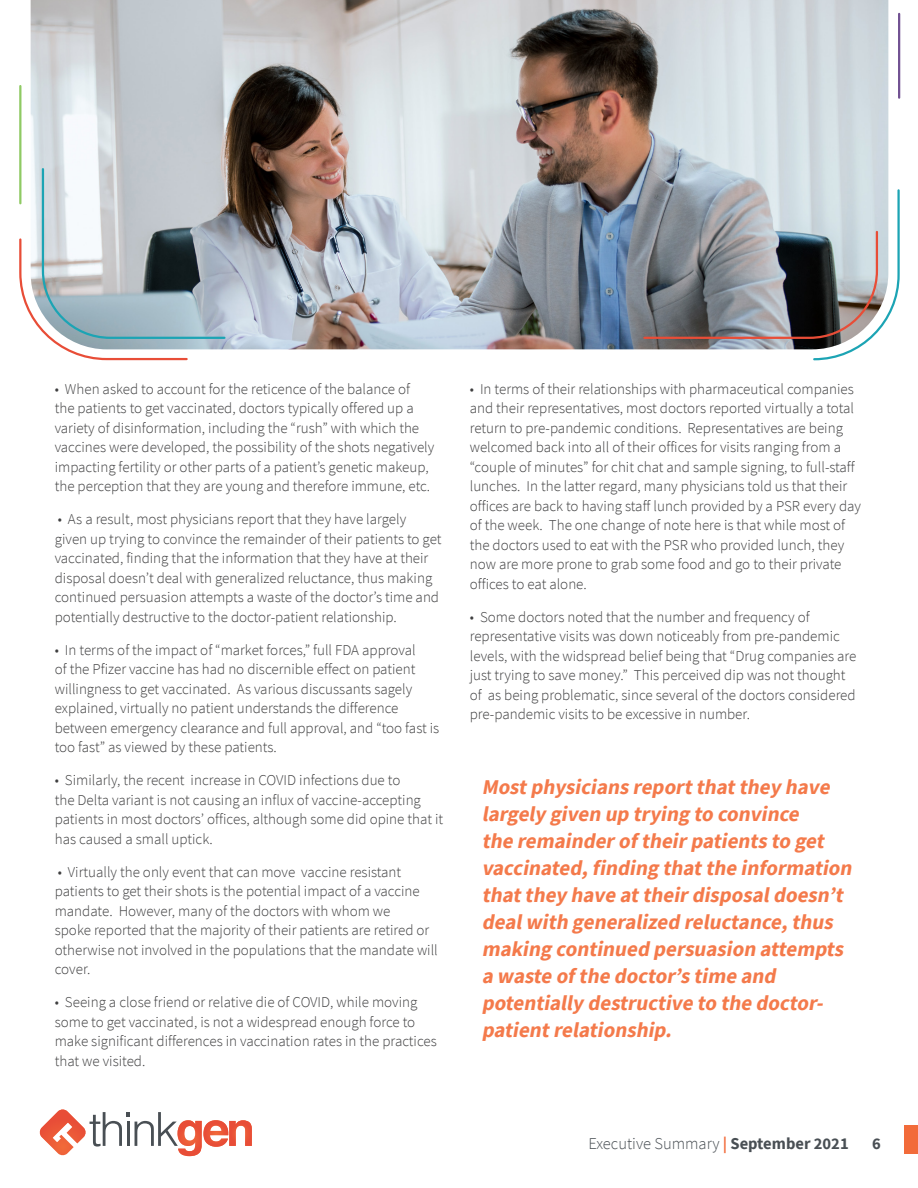
<style>
.page{position:relative;width:918px;height:1188px;background:#fff}
.page>*{position:absolute;margin:0;border:0;box-sizing:border-box;transform-origin:0 0}
.t1{font:italic 700 21px/27px "Source Sans Pro";color:#f47a4b}
.t2{font:300 16.5px "Source Sans Pro";color:#494f54}
.t3{font:700 16.5px "Source Sans Pro";color:#494f54}
.Body_Text{font:300 15px/19.5px "Source Sans Pro";color:#3e3e3f}
.s1{font-weight:700;font-style:italic;color:#f26b3a}
.s2{font-weight:700}
</style>
<div class="page">
<img style="left:31px;top:0;width:857px;height:349px">
<svg style="left:19px;top:167px;width:208px;height:194px"></svg>
<svg style="left:642px;top:188px;width:258px;height:173px"></svg>
<hr style="left:19px;top:86px;width:2px;height:117px;background:#8fca64">
<hr style="left:898px;top:14px;width:2px;height:84px;background:#715192">
<div style="left:904px;top:1125px;width:14px;height:28px;background:#f26b3a"></div>
<svg style="left:39px;top:1109px;width:213px;height:47px"></svg>
<p class="Body_Text" style="left:55px;top:379px;width:381px">• When asked to account for the reticence of the balance of<br>the patients to get vaccinated, doctors typically offered up a variety of disinformation, including the “rush” with which the vaccines were developed, the possibility of the shots negatively impacting fertility or other parts of a patient’s genetic makeup, the perception that they are young and therefore immune, etc.</p>
<p class="Body_Text" style="left:55px;top:510px;width:388px">• As a result, most physicians report that they have largely<br>given up trying to convince the remainder of their patients to get vaccinated, finding that the information that they have at their disposal doesn’t deal with generalized reluctance, thus making continued persuasion attempts a waste of the doctor’s time and potentially destructive to the doctor-patient relationship.</p>
<p class="Body_Text" style="left:55px;top:640px;width:386px">• In terms of the impact of “market forces,” full FDA approval<br>of the Pfizer vaccine has had no discernible effect on patient willingness to get vaccinated. As various discussants sagely explained, virtually no patient understands the difference between emergency clearance and full approval, and “too fast is too fast” as viewed by these patients.</p>
<p class="Body_Text" style="left:55px;top:771px;width:390px">• Similarly, the recent increase in COVID infections due to<br>the Delta variant is not causing an influx of vaccine-accepting patients in most doctors’ offices, although some did opine that it has caused a small uptick.</p>
<p class="Body_Text" style="left:55px;top:862px;width:385px">• Virtually the only event that can move vaccine resistant patients to get their shots is the potential impact of a vaccine mandate. However, many of the doctors with whom we<br>spoke reported that the majority of their patients are retired or otherwise not involved in the populations that the mandate will cover.</p>
<p class="Body_Text" style="left:55px;top:993px;width:384px">• Seeing a close friend or relative die of COVID, while moving some to get vaccinated, is not a widespread enough force to make significant differences in vaccination rates in the practices that we visited.</p>
<p class="Body_Text" style="left:470px;top:379px;width:393px">• In terms of their relationships with pharmaceutical companies and their representatives, most doctors reported virtually a total return to pre-pandemic conditions. Representatives are being welcomed back into all of their offices for visits ranging from a “couple of minutes” for chit chat and sample signing, to full-staff lunches. In the latter regard, many physicians told us that their offices are back to having staff lunch provided by a PSR every day of the week. The one change of note here is that while most of the doctors used to eat with the PSR who provided lunch, they now are more prone to grab some food and go to their private offices to eat alone.</p>
<p class="Body_Text" style="left:470px;top:607px;width:388px">• Some doctors noted that the number and frequency of representative visits was down noticeably from pre-pandemic levels, with the widspread belief being that “Drug companies are just trying to save money.” This perceived dip was not thought of as being problematic, since several of the doctors considered pre-pandemic visits to be excessive in number.</p>
<p class="t1" style="left:482px;top:773px;width:376px">Mostphysicians reportthatthey have largely given up trying to convince<br>the remainderoftheirpatients to get vaccinated,finding thatthe information thatthey have attheirdisposaldoesn’t dealwith generalized reluctance,thus making continued persuasion attempts a waste ofthe doctor’s time and potentially destructive to the doctor&shy;patientrelationship.</p>
<p class="t2" style="left:588px;top:1133px;width:262px">Executive Summary <span class="s1">|</span> <span class="s2">September 2021</span></p>
<p class="t3" style="left:872px;top:1132px;width:10px">6</p>
</div>
